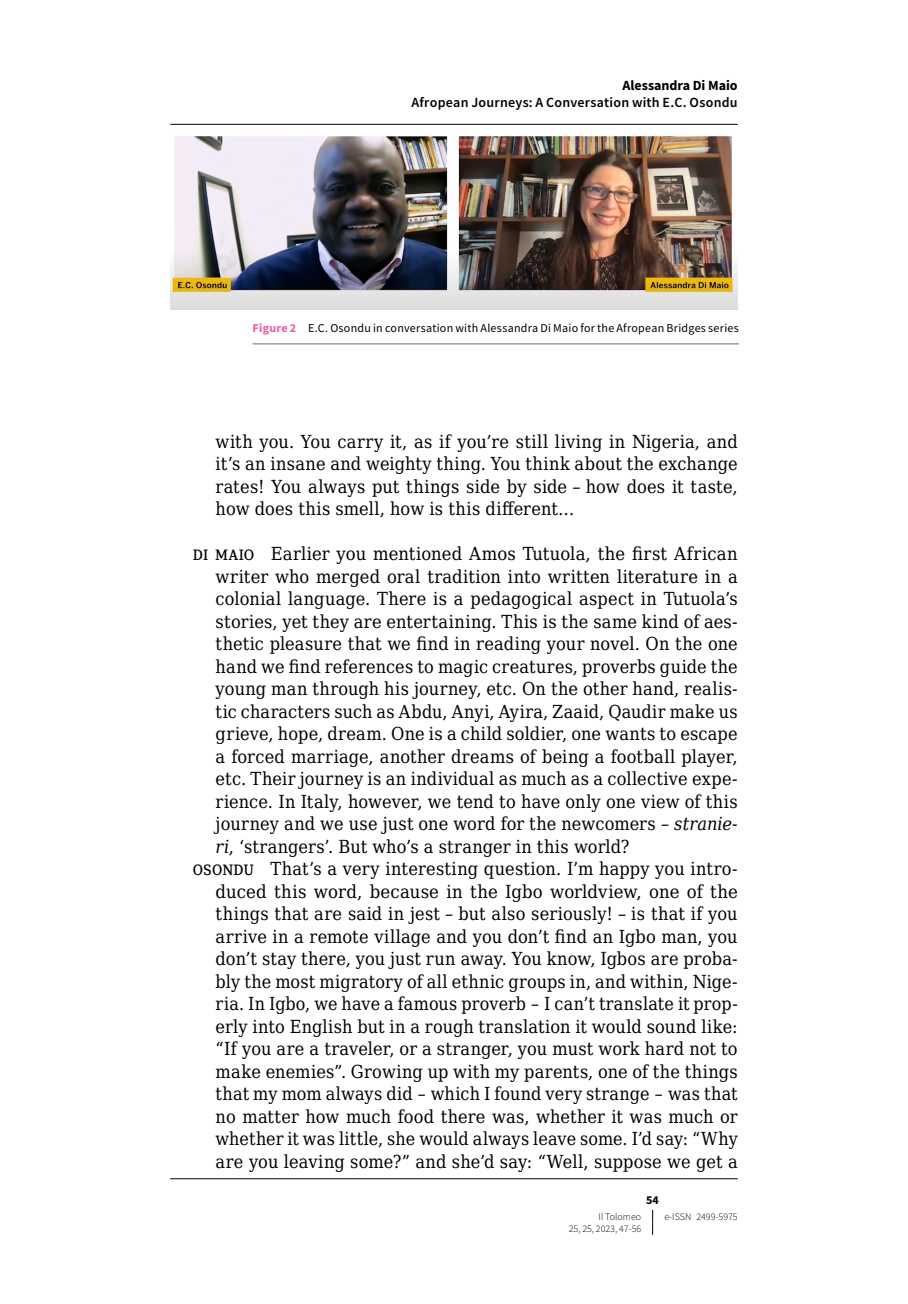
<style>
.page{position:relative;width:908px;height:1304px;background:#fff}
.page>*{position:absolute;margin:0;border:0;box-sizing:border-box;transform-origin:0 0}
.t1{font:18px/22.4px "DejaVu Serif Condensed";letter-spacing:.01em;color:#000;text-align:justify}
.t2{font:600 14px "Source Sans Pro";letter-spacing:.02em;color:#000}
.t3{font:700 14px "Source Sans Pro";color:#000}
.t4{font:12px "Source Sans Pro";letter-spacing:.02em;color:#000}
.t5{font:700 12px "Source Sans Pro";color:#000}
.t6{font:300 10px "Source Sans Pro";color:#000}
.s1{font-weight:700;color:#ef5ba1}
.s2{font-family:"ECF Serif Condensed SC"}
.s3{font-style:italic}
</style>
<div class="page">
<svg style="left:652px;top:1210px;width:1px;height:25px"></svg>
<img style="left:170px;top:123px;width:567px;height:186px">
<hr style="left:252px;top:344px;width:486px;height:1px;background:#6d6e71">
<hr style="left:170px;top:124px;width:567px;height:1px;background:#000">
<hr style="left:170px;top:1178px;width:567px;height:1px;background:#000">
<p class="t3" style="left:622px;top:76px;width:117px">Alessandra Di Maio</p>
<p class="t2" style="left:411px;top:94px;width:327px">Afropean Journeys: A Conversation with E.C. Osondu</p>
<p class="t4" style="left:252px;top:321px;width:487px"><span class="s1">Figure 2</span> E.C. Osondu in conversation with Alessandra Di Maio for the Afropean Bridges series</p>
<p class="t1" style="left:215px;top:430px;width:523px">with you. You carry it, as if you’re still living in Nigeria, and it’s an insane and weighty thing. You think about the exchange rates! You always put things side by side – how does it taste, how does this smell, how is this different…</p>
<p class="t1" style="left:193px;top:542px;width:546px"><span class="s2">DI MAIO</span> Earlier you mentioned Amos Tutuola, the first African</p>
<p class="t1" style="left:215px;top:565px;width:523px">writer who merged oral tradition into written literature in a</p>
<p class="t1" style="left:215px;top:587px;width:523px">colonial language. There is a pedagogical aspect in Tutuola’s</p>
<p class="t1" style="left:215px;top:610px;width:523px">stories, yet they are entertaining. This is the same kind of aes-</p>
<p class="t1" style="left:215px;top:632px;width:523px">thetic pleasure that we find in reading your novel. On the one</p>
<p class="t1" style="left:215px;top:655px;width:523px">hand we find references to magic creatures, proverbs guide the</p>
<p class="t1" style="left:215px;top:677px;width:523px">young man through his journey, etc. On the other hand, realis-</p>
<p class="t1" style="left:215px;top:700px;width:523px">tic characters such as Abdu, Anyi, Ayira, Zaaid, Qaudir make us</p>
<p class="t1" style="left:215px;top:722px;width:523px">grieve, hope, dream. One is a child soldier, one wants to escape</p>
<p class="t1" style="left:215px;top:745px;width:523px">a forced marriage, another dreams of being a football player,</p>
<p class="t1" style="left:215px;top:767px;width:523px">etc. Their journey is an individual as much as a collective expe-</p>
<p class="t1" style="left:215px;top:790px;width:523px">rience. In Italy, however, we tend to have only one view of this</p>
<p class="t1" style="left:215px;top:812px;width:523px">journey and we use just one word for the newcomers – <span class="s3">stranie-</span></p>
<p class="t1" style="left:215px;top:835px;width:415px"><span class="s3">ri</span>, ‘strangers’. But who’s a stranger in this world?</p>
<p class="t1" style="left:193px;top:857px;width:546px"><span class="s2">OSONDU</span> That’s a very interesting question. I’m happy you intro-</p>
<p class="t1" style="left:215px;top:880px;width:523px">duced this word, because in the Igbo worldview, one of the</p>
<p class="t1" style="left:215px;top:902px;width:523px">things that are said in jest – but also seriously! – is that if you</p>
<p class="t1" style="left:215px;top:925px;width:523px">arrive in a remote village and you don’t find an Igbo man, you</p>
<p class="t1" style="left:215px;top:947px;width:523px">don’t stay there, you just run away. You know, Igbos are proba-</p>
<p class="t1" style="left:215px;top:970px;width:523px">bly the most migratory of all ethnic groups in, and within, Nige-</p>
<p class="t1" style="left:215px;top:992px;width:523px">ria. In Igbo, we have a famous proverb – I can’t translate it prop-</p>
<p class="t1" style="left:215px;top:1015px;width:523px">erly into English but in a rough translation it would sound like:</p>
<p class="t1" style="left:215px;top:1037px;width:523px">“If you are a traveler, or a stranger, you must work hard not to</p>
<p class="t1" style="left:215px;top:1060px;width:523px">make enemies”. Growing up with my parents, one of the things</p>
<p class="t1" style="left:215px;top:1082px;width:523px">that my mom always did – which I found very strange – was that</p>
<p class="t1" style="left:215px;top:1105px;width:523px">no matter how much food there was, whether it was much or</p>
<p class="t1" style="left:215px;top:1127px;width:523px">whether it was little, she would always leave some. I’d say: “Why</p>
<p class="t1" style="left:215px;top:1150px;width:523px">are you leaving some?” and she’d say: “Well, suppose we get a</p>
<p class="t5" style="left:646px;top:1192px;width:14px">54</p>
<p class="t6" style="left:598px;top:1210px;width:44px">Il Tolomeo</p>
<p class="t6" style="left:664px;top:1210px;width:75px">e-ISSN 2499‑5975</p>
<p class="t6" style="left:568px;top:1223px;width:74px">25, 25, 2023, 47-56</p>
</div>
